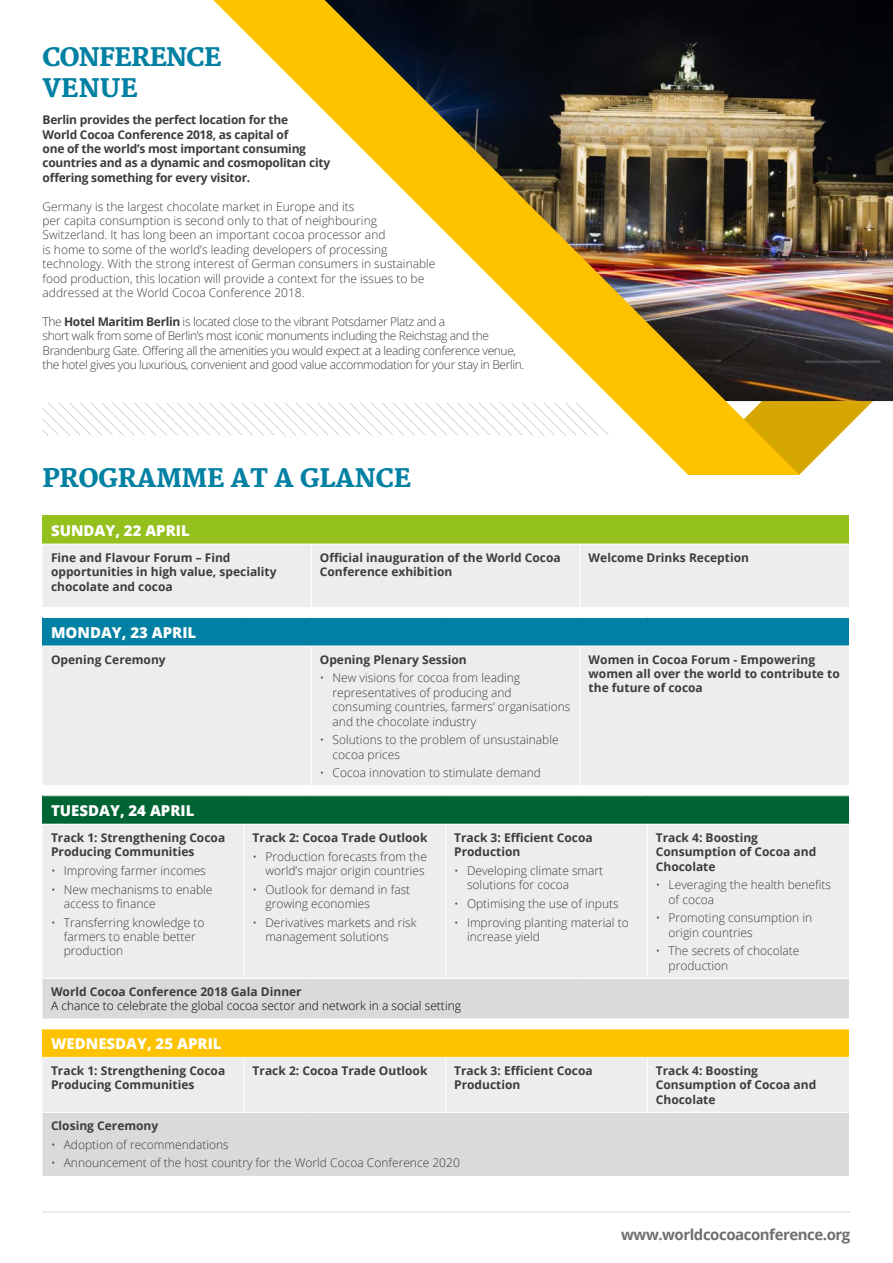
<style>
.page{position:relative;width:893px;height:1263px;background:#fff}
.page>*{position:absolute;margin:0;border:0;box-sizing:border-box;transform-origin:0 0}
.t1{font:900 25.5px "Merriweather";color:#0080a2}
.t2{font:900 25.5px/30.6px "Merriweather";letter-spacing:-.03em;color:#0080a2}
.t3{font:800 15px "Open Sans";color:#fff}
.t4{font:700 15px "Open Sans";letter-spacing:-.03em;color:#706f6f}
.t5{font:300 12px/14.4px "Open Sans";color:#3c3c3b}
.t6{font:700 12px/14.4px "Open Sans";color:#3c3c3b}
.t7{font:300 12px/14.4px "Open Sans";letter-spacing:-.03em;color:#3c3c3b}
.t8{font:700 12px/14.4px "Open Sans";letter-spacing:-.02em;color:#3c3c3b}
.t9{font:300 12px "Open Sans";color:#000}
.s1{font-weight:700}
</style>
<div class="page">
<svg style="left:800px;top:401px;width:93px;height:73px"></svg>
<img style="left:800px;top:0;width:93px;height:401px">
<img style="left:213px;top:0;width:587px;height:475px">
<hr style="left:43px;top:1211px;width:807px;height:1px;background:#dadada">
<div style="left:43px;top:516px;width:806px;height:28px;background:#95c11f"></div>
<div style="left:43px;top:545px;width:806px;height:62px;background:#ededed"></div>
<div style="left:43px;top:647px;width:806px;height:331px;background:#ededed"></div>
<div style="left:43px;top:617px;width:806px;height:29px;background:#0080a2"></div>
<div style="left:43px;top:796px;width:806px;height:28px;background:#006533"></div>
<svg style="left:43px;top:979px;width:806px;height:197px;background:#e2e2e2"></svg>
<div style="left:43px;top:1029px;width:806px;height:28px;background:#fdc300"></div>
<hr style="left:311px;top:544px;width:1px;height:63px;background:#fff">
<hr style="left:580px;top:544px;width:1px;height:63px;background:#fff">
<hr style="left:43px;top:617px;width:201px;height:1px;background:#fff">
<hr style="left:244px;top:617px;width:67px;height:1px;background:#fff">
<hr style="left:311px;top:617px;width:135px;height:1px;background:#fff">
<hr style="left:446px;top:617px;width:134px;height:1px;background:#fff">
<hr style="left:580px;top:617px;width:67px;height:1px;background:#fff">
<hr style="left:647px;top:617px;width:202px;height:1px;background:#fff">
<hr style="left:311px;top:646px;width:1px;height:139px;background:#fff">
<hr style="left:580px;top:646px;width:1px;height:139px;background:#fff">
<hr style="left:43px;top:785px;width:201px;height:1px;background:#fff">
<hr style="left:244px;top:785px;width:67px;height:1px;background:#fff">
<hr style="left:311px;top:785px;width:135px;height:1px;background:#fff">
<hr style="left:446px;top:785px;width:134px;height:1px;background:#fff">
<hr style="left:580px;top:785px;width:67px;height:1px;background:#fff">
<hr style="left:647px;top:785px;width:202px;height:1px;background:#fff">
<hr style="left:43px;top:795px;width:201px;height:1px;background:#fff">
<hr style="left:244px;top:795px;width:67px;height:1px;background:#fff">
<hr style="left:311px;top:795px;width:135px;height:1px;background:#fff">
<hr style="left:446px;top:795px;width:134px;height:1px;background:#fff">
<hr style="left:580px;top:795px;width:67px;height:1px;background:#fff">
<hr style="left:647px;top:795px;width:202px;height:1px;background:#fff">
<hr style="left:43px;top:824px;width:201px;height:1px;background:#fff">
<hr style="left:244px;top:824px;width:67px;height:1px;background:#fff">
<hr style="left:244px;top:824px;width:1px;height:154px;background:#fff">
<hr style="left:311px;top:824px;width:135px;height:1px;background:#fff">
<hr style="left:446px;top:824px;width:134px;height:1px;background:#fff">
<hr style="left:445px;top:824px;width:1px;height:154px;background:#fff">
<hr style="left:580px;top:824px;width:67px;height:1px;background:#fff">
<hr style="left:647px;top:824px;width:202px;height:1px;background:#fff">
<hr style="left:647px;top:824px;width:1px;height:154px;background:#fff">
<hr style="left:43px;top:1018px;width:201px;height:1px;background:#fff">
<hr style="left:244px;top:1018px;width:67px;height:1px;background:#fff">
<hr style="left:311px;top:1018px;width:135px;height:1px;background:#fff">
<hr style="left:446px;top:1018px;width:134px;height:1px;background:#fff">
<hr style="left:580px;top:1018px;width:67px;height:1px;background:#fff">
<hr style="left:647px;top:1018px;width:202px;height:1px;background:#fff">
<hr style="left:43px;top:1028px;width:201px;height:1px;background:#fff">
<hr style="left:244px;top:1028px;width:67px;height:1px;background:#fff">
<hr style="left:311px;top:1028px;width:135px;height:1px;background:#fff">
<hr style="left:446px;top:1028px;width:134px;height:1px;background:#fff">
<hr style="left:580px;top:1028px;width:67px;height:1px;background:#fff">
<hr style="left:647px;top:1028px;width:202px;height:1px;background:#fff">
<hr style="left:43px;top:1057px;width:201px;height:1px;background:#fff">
<hr style="left:244px;top:1057px;width:67px;height:1px;background:#fff">
<hr style="left:244px;top:1058px;width:1px;height:54px;background:#fff">
<hr style="left:311px;top:1057px;width:135px;height:1px;background:#fff">
<hr style="left:446px;top:1057px;width:134px;height:1px;background:#fff">
<hr style="left:445px;top:1058px;width:1px;height:54px;background:#fff">
<hr style="left:580px;top:1057px;width:67px;height:1px;background:#fff">
<hr style="left:647px;top:1057px;width:202px;height:1px;background:#fff">
<hr style="left:647px;top:1058px;width:1px;height:54px;background:#fff">
<hr style="left:43px;top:1112px;width:201px;height:1px;background:#fff">
<hr style="left:244px;top:1112px;width:67px;height:1px;background:#fff">
<hr style="left:311px;top:1112px;width:135px;height:1px;background:#fff">
<hr style="left:446px;top:1112px;width:134px;height:1px;background:#fff">
<hr style="left:580px;top:1112px;width:67px;height:1px;background:#fff">
<hr style="left:647px;top:1112px;width:202px;height:1px;background:#fff">
<svg style="left:43px;top:321px;width:630px;height:114px"></svg>
<h1 class="t2" style="left:43px;top:42px;width:180px">CONFERENCE<br>VENUE</h1>
<p class="t8" style="left:43px;top:112px;width:289px">Berlin provides the perfect location for the<br>World Cocoa Conference 2018, as capital of<br>one of the world’s most important consuming countries and as a dynamic and cosmopolitan city offering something for every visitor.</p>
<p class="t5" style="left:43px;top:199px;width:395px">Germany is the largest chocolate market in Europe and its<br>per capita consumption is second only to that of neighbouring Switzerland. It has long been an important cocoa processor and<br>is home to some of the world’s leading developers of processing technology. With the strong interest of German consumers in sustainable food production, this location will provide a context for the issues to be addressed at the World Cocoa Conference 2018.</p>
<p class="t7" style="left:43px;top:314px;width:483px">The <span class="s1">Hotel Maritim Berlin</span> is located close to the vibrant Potsdamer Platz and a<br>short walk from some of Berlin’s most iconic monuments including the Reichstag and the Brandenburg Gate. Offering all the amenities you would expect at a leading conference venue, the hotel gives you luxurious, convenient and good value accommodation for your stay in Berlin.</p>
<h1 class="t1" style="left:43px;top:462px;width:370px">PROGRAMME AT A GLANCE</h1>
<p class="t3" style="left:51px;top:519px;width:140px">SUNDAY, 22 APRIL</p>
<p class="t6" style="left:51px;top:550px;width:227px">Fine and Flavour Forum – Find opportunities in high value, speciality chocolate and cocoa</p>
<p class="t6" style="left:320px;top:550px;width:242px">Official inauguration of the World Cocoa<br>Conference exhibition</p>
<p class="t6" style="left:589px;top:550px;width:162px">Welcome Drinks Reception</p>
<p class="t3" style="left:51px;top:621px;width:147px">MONDAY, 23 APRIL</p>
<p class="t6" style="left:51px;top:652px;width:116px">Opening Ceremony</p>
<p class="t6" style="left:320px;top:652px;width:148px">Opening Plenary Session</p>
<p class="t5" style="left:333px;top:670px;width:239px;text-indent:-13px">• New visions for cocoa from leading representatives of producing and consuming countries, farmers’ organisations and the chocolate industry</p>
<p class="t5" style="left:333px;top:732px;width:228px;text-indent:-13px">• Solutions to the problem of unsustainable cocoa prices</p>
<p class="t5" style="left:320px;top:765px;width:223px">• Cocoa innovation to stimulate demand</p>
<p class="t6" style="left:589px;top:652px;width:253px">Women in Cocoa Forum - Empowering women all over the world to contribute to the future of cocoa</p>
<p class="t3" style="left:51px;top:799px;width:145px">TUESDAY, 24 APRIL</p>
<p class="t6" style="left:51px;top:830px;width:176px">Track 1: Strengthening Cocoa<br>Producing Communities</p>
<p class="t5" style="left:51px;top:863px;width:156px">• Improving farmer incomes</p>
<p class="t5" style="left:64px;top:882px;width:150px;text-indent:-13px">• New mechanisms to enable access to finance</p>
<p class="t5" style="left:64px;top:915px;width:142px;text-indent:-13px">• Transferring knowledge to farmers to enable better production</p>
<p class="t6" style="left:253px;top:830px;width:176px">Track 2: Cocoa Trade Outlook</p>
<p class="t5" style="left:253px;top:849px;width:176px;text-align:right">• Production forecasts from the world’s major origin countries</p>
<p class="t5" style="left:265px;top:882px;width:146px;text-indent:-13px">• Outlook for demand in fast growing economies</p>
<p class="t5" style="left:265px;top:915px;width:153px;text-indent:-13px">• Derivatives markets and risk management solutions</p>
<p class="t6" style="left:454px;top:830px;width:140px">Track 3: Efficient Cocoa<br>Production</p>
<p class="t5" style="left:467px;top:863px;width:138px;text-indent:-13px">• Developing climate smart solutions for cocoa</p>
<p class="t5" style="left:454px;top:896px;width:166px">• Optimising the use of inputs</p>
<p class="t5" style="left:467px;top:915px;width:163px;text-indent:-13px">• Improving planting material to increase yield</p>
<p class="t6" style="left:656px;top:830px;width:162px">Track 4: Boosting<br>Consumption of Cocoa and<br>Chocolate</p>
<p class="t5" style="left:669px;top:877px;width:164px;text-indent:-13px">• Leveraging the health benefits of cocoa</p>
<p class="t5" style="left:669px;top:910px;width:145px;text-indent:-13px">• Promoting consumption in origin countries</p>
<p class="t5" style="left:669px;top:943px;width:132px;text-indent:-13px">• The secrets of chocolate production</p>
<p class="t6" style="left:51px;top:984px;width:252px">World Cocoa Conference 2018 Gala Dinner</p>
<p class="t9" style="left:51px;top:998px;width:412px">A chance to celebrate the global cocoa sector and network in a social setting</p>
<p class="t3" style="left:51px;top:1032px;width:172px">WEDNESDAY, 25 APRIL</p>
<p class="t6" style="left:51px;top:1063px;width:176px">Track 1: Strengthening Cocoa<br>Producing Communities</p>
<p class="t6" style="left:253px;top:1063px;width:176px">Track 2: Cocoa Trade Outlook</p>
<p class="t6" style="left:454px;top:1063px;width:140px">Track 3: Efficient Cocoa<br>Production</p>
<p class="t6" style="left:656px;top:1063px;width:162px">Track 4: Boosting<br>Consumption of Cocoa and<br>Chocolate</p>
<p class="t6" style="left:51px;top:1118px;width:109px">Closing Ceremony</p>
<p class="t5" style="left:51px;top:1137px;width:179px">• Adoption of recommendations</p>
<p class="t5" style="left:51px;top:1155px;width:410px">• Announcement of the host country for the World Cocoa Conference 2020</p>
<p class="t4" style="left:621px;top:1224px;width:231px">www.worldcocoaconference.org</p>
</div>
